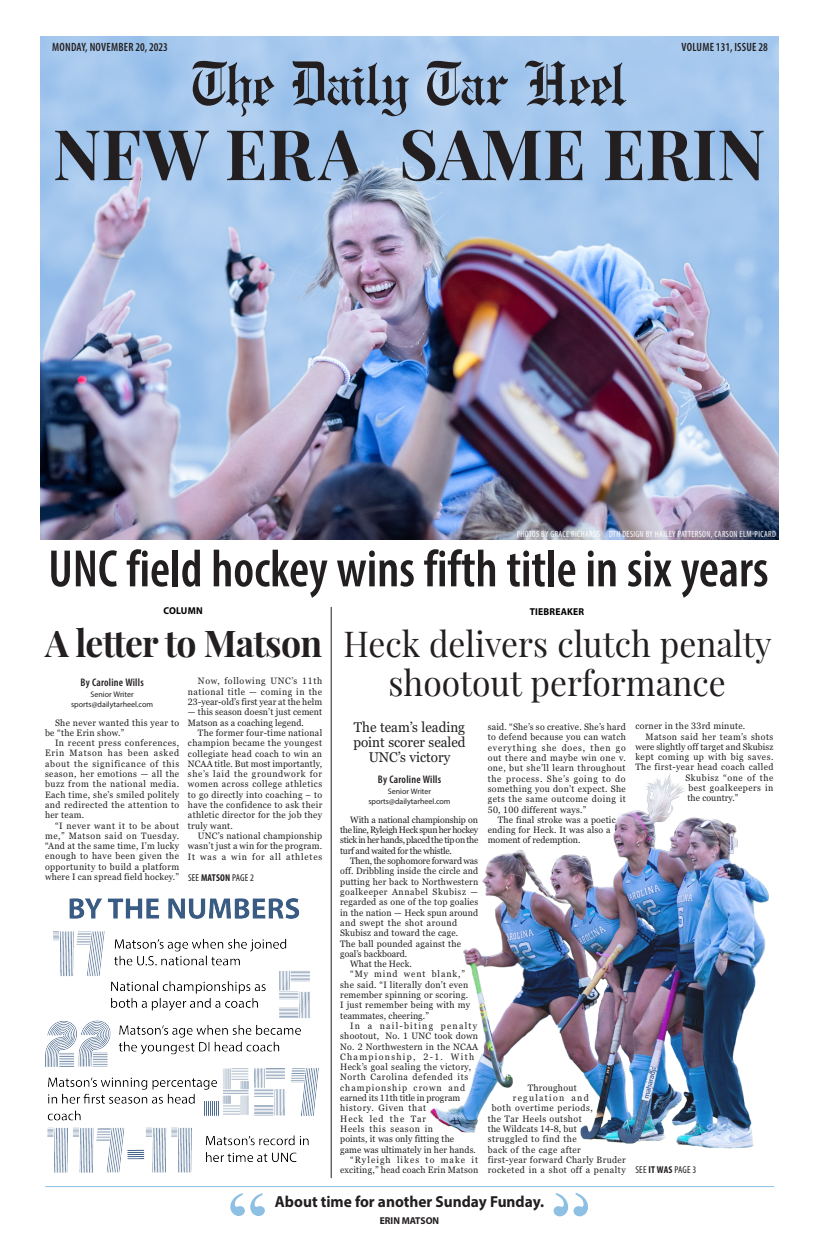
<style>
.page{position:relative;width:819px;height:1260px;background:#fff}
.page>*{position:absolute;margin:0;border:0;box-sizing:border-box;transform-origin:0 0}
._42_pt__hed{font:700 70px "Playfair Display";color:#231f20;scale:.96 1}
._36_pt__hed{font:600 condensed 53px "Myriad Pro";color:#231f20;scale:.96 1}
._36_pt__hed-2{font:700 37px "Playfair Display";letter-spacing:-.025em;color:#231f20;scale:.96 1}
._42_pt__hed-2{font:35px/39px "Playfair Display";color:#231f20;text-align:center;scale:.96 1}
.t1{font:700 16px "Myriad Pro";color:#231f20;scale:.96 1}
.t2{font:14px/15px "Georgia Pro";color:#231f20;text-align:center;scale:.96 1}
.t3{font:600 condensed 12px "Myriad Pro";letter-spacing:.02em;color:#231f20;scale:.96 1}
.byline{font:600 condensed 11px "Myriad Pro";letter-spacing:.02em;color:#231f20}
.t4{font:condensed 10px "Myriad Pro";letter-spacing:.02em;color:#231f20}
.t5{font:700 10px "Myriad Pro";letter-spacing:.02em;color:#000;scale:.96 1}
.t6{font:700 10px "Myriad Pro";color:#231f20;scale:.96 1}
.text{font:9.2px/10.3px "Georgia Pro";letter-spacing:.03em;color:#231f20;text-align:justify;scale:.96 1}
.text-2{font:9.2px/10.3px "Georgia Pro";letter-spacing:.01em;color:#231f20;scale:.96 1}
.text-3{font:9.2px "Georgia Pro";letter-spacing:.05em;color:#231f20;scale:.96 1}
.text-4{font:9.2px "Georgia Pro";letter-spacing:.055em;color:#231f20;scale:.96 1}
.text-5{font:9.2px "Georgia Pro";letter-spacing:.06em;color:#231f20;scale:.96 1}
.text-6{font:9.2px "Georgia Pro";letter-spacing:.065em;color:#231f20;scale:.96 1}
.text-7{font:9.2px "Georgia Pro";letter-spacing:.145em;color:#231f20;scale:.96 1}
.photocredit{font:condensed 9px "Myriad Pro";letter-spacing:.04em;color:#fff;scale:.96 1}
.job{font:8px "Myriad Pro";color:#231f20}
.byline-2{font:8px "Myriad Pro";color:#231f20}
.s1{font-weight:700}
</style>
<div class="page">
<svg style="left:554px;top:1193px;width:34px;height:23px"></svg>
<svg style="left:230px;top:1193px;width:35px;height:23px"></svg>
<hr style="left:45px;top:1186px;width:729px;height:1px;background:#8ec0e4">
<img style="left:40px;top:93px;width:738px;height:447px">
<svg style="left:193px;top:61px;width:433px;height:55px;background:#859db9"></svg>
<hr style="left:331px;top:607px;width:1px;height:571px;background:#231f20">
<img style="left:45px;top:898px;width:274px;height:275px">
<img style="left:430px;top:774px;width:339px;height:375px">
<p class="t3" style="left:52px;top:39px;width:122px">MONDAY, NOVEMBER 20, 2023</p>
<p class="t3" style="left:682px;top:40px;width:91px">VOLUME 131, ISSUE 28</p>
<p class="_42_pt__hed" style="left:53px;top:99px;width:744px">NEW ERA. SAME ERIN</p>
<p class="photocredit" style="left:517px;top:529px;width:272px">PHOTOS BY GRACE RICHARDS DTH DESIGN BY HAILEY PATTERSON, CARSON ELM-PICARD</p>
<p class="_36_pt__hed" style="left:48px;top:536px;width:752px">UNC field hockey wins fifth title in six years</p>
<p class="t5" style="left:163px;top:605px;width:42px">COLUMN</p>
<p class="_36_pt__hed-2" style="left:45px;top:614px;width:290px">A letter to Matson</p>
<p class="byline" style="left:81px;top:676px;width:65px">By Caroline Wills</p>
<p class="byline-2" style="left:90px;top:689px;width:45px">Senior Writer</p>
<p class="job" style="left:71px;top:699px;width:84px">sports@dailytarheel.com</p>
<p class="text" style="left:45px;top:718px;width:141px;text-indent:10px">She never wanted this year to be “the Erin show.”</p>
<p class="text" style="left:45px;top:738px;width:141px;text-indent:10px">In recent press conferences, Erin Matson has been asked about the significance of this season, her emotions — all the buzz from the national media.<br>Each time, she’s smiled politely and redirected the attention to her team.</p>
<p class="text" style="left:45px;top:821px;width:141px;text-indent:10px">“I never want it to be about me,” Matson said on Tuesday. “And at the same time, I’m lucky enough to have been given the opportunity to build a platform where I can spread field hockey.”</p>
<p class="text" style="left:188px;top:676px;width:141px;text-indent:10px">Now, following UNC’s 11th national title — coming in the 23-year-old’s first year at the helm</p>
<p class="text-2" style="left:188px;top:707px;width:141px">— this season doesn’t just cement<br>Matson as a coaching legend.</p>
<p class="text" style="left:188px;top:728px;width:141px;text-indent:10px">The former four-time national champion became the youngest collegiate head coach to win an NCAA title. But most importantly, she’s laid the groundwork for women across college athletics to go directly into coaching – to have the confidence to ask their athletic director for the job they truly want.</p>
<p class="text" style="left:188px;top:831px;width:141px;text-indent:10px">UNC’s national championship wasn’t just a win for the program.<br>It was a win for all athletes</p>
<p class="t4" style="left:188px;top:871px;width:67px">SEE <span class="s1">MATSON</span> PAGE 2</p>
<p class="t5" style="left:530px;top:605px;width:58px">TIEBREAKER</p>
<p class="_42_pt__hed-2" style="left:344px;top:621px;width:447px">Heck delivers clutch penalty shootout performance</p>
<p class="t2" style="left:353px;top:720px;width:119px">The team’s leading point scorer sealed<br>UNC’s victory</p>
<p class="byline" style="left:378px;top:773px;width:65px">By Caroline Wills</p>
<p class="byline-2" style="left:388px;top:787px;width:45px">Senior Writer</p>
<p class="job" style="left:368px;top:797px;width:84px">sports@dailytarheel.com</p>
<p class="text" style="left:340px;top:815px;width:145px;text-indent:10px">With a national championship on the line, Ryleigh Heck spun her hockey stick in her hands, placed the tip on the turf and waited for the whistle.</p>
<p class="text" style="left:340px;top:856px;width:145px;text-align:left;text-indent:10px">Then, the sophomore forward was off. Dribbling inside the circle and putting her back to Northwestern goalkeeper Annabel Skubisz — regarded as one of the top goalies in the nation — Heck spun around and swept the shot around<br>Skubisz and toward the cage.<br>The ball pounded against the goal’s backboard.</p>
<p class="text-2" style="left:350px;top:959px;width:66px">What the Heck.</p>
<p class="text" style="left:340px;top:969px;width:137px;text-align:left;text-indent:10px">“My mind went blank,” she said. “I literally don’t even remember spinning or scoring.<br>I just remember being with my teammates, cheering.”</p>
<p class="text" style="left:340px;top:1021px;width:145px;text-align:left;text-indent:10px">In a nail-biting penalty shootout, No. 1 UNC took down<br>No. 2 Northwestern in the NCAA<br>Championship, 2-1. With<br>Heck’s goal sealing the victory,<br>North Carolina defended its championship crown and earned its 11th title in program history. Given that<br>Heck led the Tar<br>Heels this season in<br>points, it was only fitting the<br>game was ultimately in her hands.</p>
<p class="text" style="left:340px;top:1155px;width:145px;text-align:right">“Ryleigh likes to make it exciting,” head coach Erin Matson</p>
<p class="text" style="left:488px;top:722px;width:145px">said. “She’s so creative. She’s hard to defend because you can watch everything she does, then go out there and maybe win one v. one, but she’ll learn throughout the process. She’s going to do something you don’t expect. She gets the same outcome doing it 50, 100 different ways.”</p>
<p class="text" style="left:488px;top:815px;width:135px;text-align:left;text-indent:10px">The final stroke was a poetic ending for Heck. It was also a moment of redemption.</p>
<p class="text" style="left:528px;top:1083px;width:53px">Throughout</p>
<p class="text-7" style="left:513px;top:1093px;width:81px">regulation and</p>
<p class="text-5" style="left:492px;top:1103px;width:107px">both overtime periods,</p>
<p class="text-3" style="left:488px;top:1113px;width:99px">the Tar Heels outshot</p>
<p class="text" style="left:488px;top:1124px;width:94px">the Wildcats 14-8, but</p>
<p class="text-3" style="left:488px;top:1134px;width:94px">struggled to find the</p>
<p class="text-3" style="left:488px;top:1144px;width:98px">back of the cage after</p>
<p class="text" style="left:488px;top:1155px;width:145px">first-year forward Charly Bruder</p>
<p class="text-4" style="left:488px;top:1165px;width:145px">rocketed in a shot off a penalty</p>
<p class="text" style="left:635px;top:721px;width:116px">corner in the 33rd minute.</p>
<p class="text-3" style="left:645px;top:731px;width:135px">Matson said her team’s shots</p>
<p class="text-2" style="left:635px;top:742px;width:145px">were slightly off target and Skubisz</p>
<p class="text-4" style="left:635px;top:752px;width:145px">kept coming up with big saves.</p>
<p class="text" style="left:635px;top:762px;width:145px">The first-year head coach called</p>
<p class="text-6" style="left:685px;top:772px;width:93px">Skubisz “one of the</p>
<p class="text-4" style="left:688px;top:783px;width:90px">best goalkeepers in</p>
<p class="text-2" style="left:687px;top:793px;width:55px">the country.”</p>
<p class="t4" style="left:636px;top:1163px;width:62px">SEE <span class="s1">IT WAS</span> PAGE 3</p>
<p class="t1" style="left:275px;top:1192px;width:282px">About time for another Sunday Funday.</p>
<p class="t6" style="left:380px;top:1214px;width:63px">ERIN MATSON</p>
</div>
